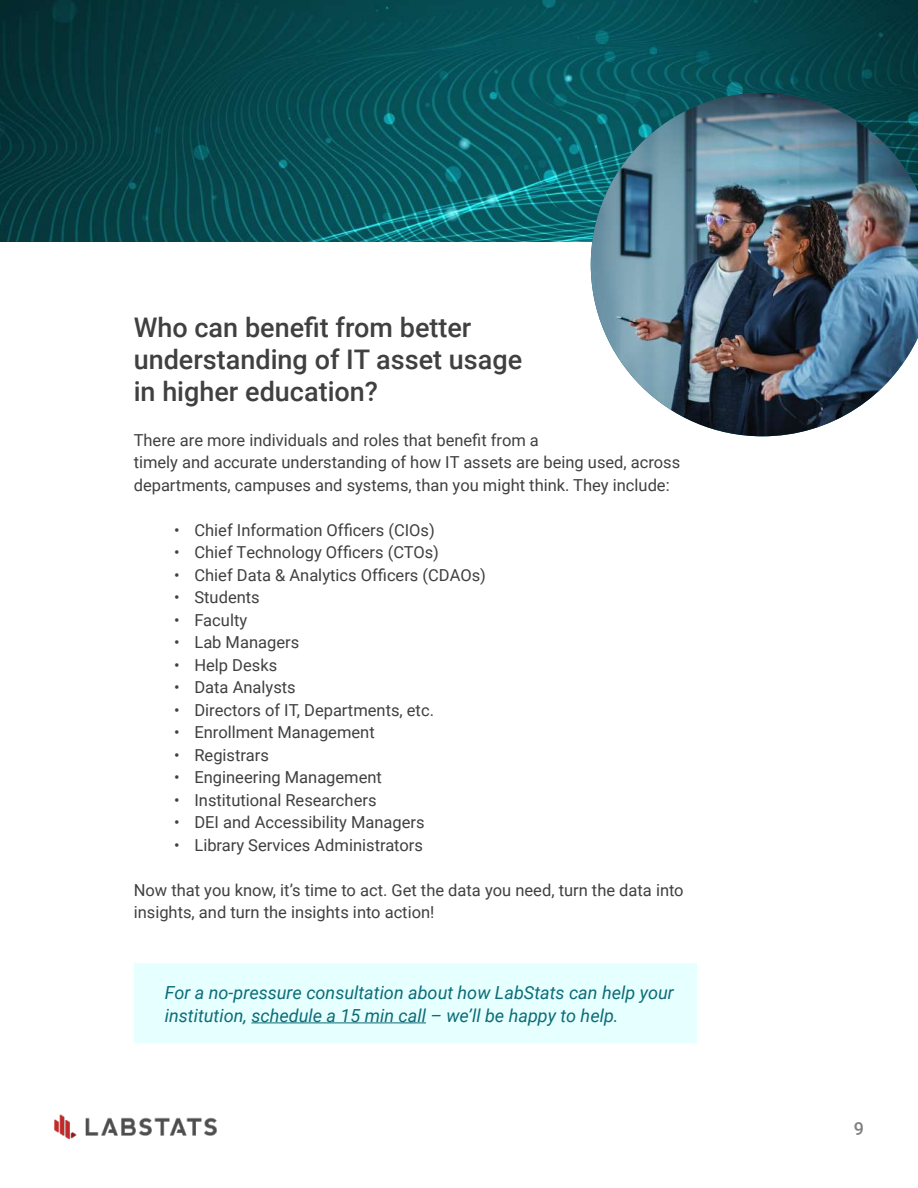
<style>
.page{position:relative;width:918px;height:1188px;background:#fff}
.page>*{position:absolute;margin:0;border:0;box-sizing:border-box;transform-origin:0 0}
.t1{font:500 27px/32.4px "Roboto";color:#404040}
.t2{font:italic 18px/22.5px "Roboto";color:#0c6c77}
.t3{font:500 18px "Roboto";color:#808080}
.t4{font:16.5px/22.5px "Roboto";color:#404040}
</style>
<div class="page">
<img style="left:54px;top:1114px;width:163px;height:26px">
<div style="left:134px;top:963px;width:563px;height:80px;background:#e6ffff"></div>
<hr style="left:251px;top:1022px;width:175px;height:1px;background:#0c6c77">
<img style="left:0;top:0;width:918px;height:241px">
<img style="left:591px;top:93px;width:327px;height:343px">
<h1 class="t1" style="left:134px;top:310px;width:390px">Who can benefit from better understanding of IT asset usage in higher education?</h1>
<p class="t4" style="left:134px;top:428px;width:548px">There are more individuals and roles that benefit from a<br>timely and accurate understanding of how IT assets are being used, across departments, campuses and systems, than you might think. They include:</p>
<p class="t4" style="left:174px;top:518px;width:262px">• Chief Information Officers (CIOs)</p>
<p class="t4" style="left:174px;top:540px;width:266px">• Chief Technology Officers (CTOs)</p>
<p class="t4" style="left:174px;top:563px;width:313px">• Chief Data &amp; Analytics Officers (CDAOs)</p>
<p class="t4" style="left:174px;top:585px;width:87px">• Students</p>
<p class="t4" style="left:174px;top:608px;width:75px">• Faculty</p>
<p class="t4" style="left:174px;top:630px;width:127px">• Lab Managers</p>
<p class="t4" style="left:174px;top:653px;width:105px">• Help Desks</p>
<p class="t4" style="left:174px;top:675px;width:123px">• Data Analysts</p>
<p class="t4" style="left:174px;top:698px;width:261px">• Directors of IT, Departments, etc.</p>
<p class="t4" style="left:174px;top:720px;width:202px">• Enrollment Management</p>
<p class="t4" style="left:174px;top:743px;width:96px">• Registrars</p>
<p class="t4" style="left:174px;top:765px;width:209px">• Engineering Management</p>
<p class="t4" style="left:174px;top:788px;width:204px">• Institutional Researchers</p>
<p class="t4" style="left:174px;top:810px;width:252px">• DEI and Accessibility Managers</p>
<p class="t4" style="left:174px;top:833px;width:250px">• Library Services Administrators</p>
<p class="t4" style="left:134px;top:878px;width:551px">Now that you know, it’s time to act. Get the data you need, turn the data into insights, and turn the insights into action!</p>
<p class="t2" style="left:165px;top:981px;width:510px">For a no-pressure consultation about how LabStats can help your institution, schedule a 15 min call – we’ll be happy to help.</p>
<p class="t3" style="left:854px;top:1116px;width:12px">9</p>
</div>
